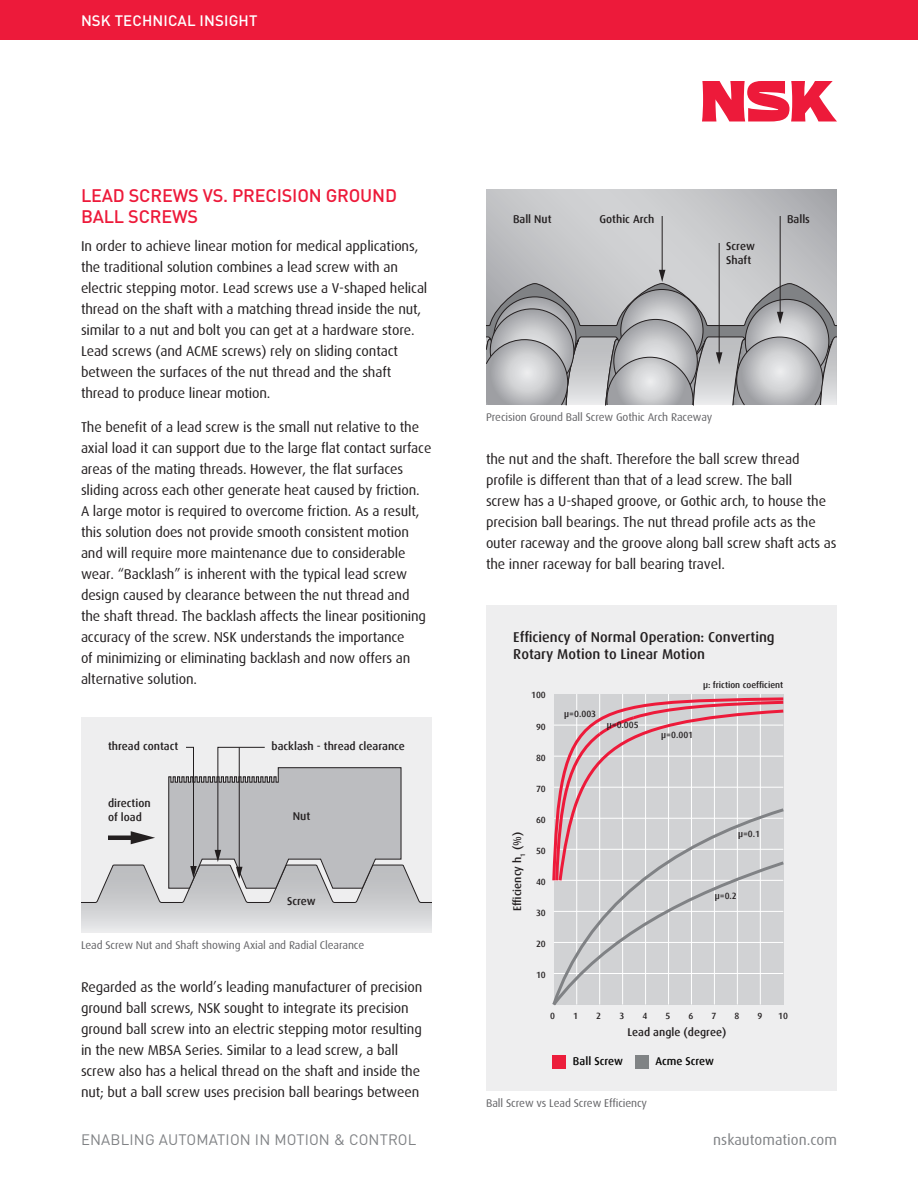
<style>
.page{position:relative;width:918px;height:1188px;background:#fff}
.page>*{position:absolute;margin:0;border:0;box-sizing:border-box;transform-origin:0 0}
.BODY_HEADING_1{font:500 18px/21px "DIN";letter-spacing:-.01em;color:#ed1a3a}
.t1{font:15px "DINOT";letter-spacing:.01em;color:#808285}
.t2{font:500 15px "DIN";letter-spacing:.01em;color:#fff}
.t3{font:15px "Dax";color:#808285}
.BODY{font:14.25px/21px "Dax";letter-spacing:-.01em;color:#231f20}
.t4{font:500 14.25px/17.1px "Dax";color:#231f20}
.t5{font:500 11.25px/13.5px "Dax";color:#231f20}
.t6{font:11.25px "Dax";letter-spacing:-.01em;color:#636366}
.t7{font:500 11.25px "Dax";color:#050504}
.t8{font:500 9px "Dax";color:#231f20}
</style>
<div class="page">
<svg style="left:702px;top:81px;width:135px;height:40px"></svg>
<div style="left:0;top:0;width:918px;height:40px;background:#ed1a3a"></div>
<div style="left:81px;top:717px;width:351px;height:216px;background:#eeeeef"></div>
<svg style="left:81px;top:747px;width:351px;height:179px"></svg>
<svg style="left:621px;top:289px;width:82px;height:83px"></svg>
<svg style="left:614px;top:319px;width:83px;height:84px"></svg>
<svg style="left:490px;top:309px;width:84px;height:83px"></svg>
<svg style="left:486px;top:189px;width:351px;height:81px;background:#c4c5c7"></svg>
<svg style="left:745px;top:299px;width:84px;height:84px"></svg>
<hr style="left:719px;top:243px;width:1px;height:112px;background:#231f20">
<svg style="left:486px;top:336px;width:351px;height:69px;background:#b8b9bb"></svg>
<hr style="left:662px;top:216px;width:1px;height:56px;background:#231f20">
<hr style="left:780px;top:216px;width:1px;height:98px;background:#231f20">
<svg style="left:486px;top:270px;width:351px;height:56px;background:#b0b1b4"></svg>
<div style="left:486px;top:605px;width:351px;height:486px;background:#eeeeef"></div>
<hr style="left:576px;top:694px;width:1px;height:311px;background:#fff">
<hr style="left:599px;top:694px;width:1px;height:311px;background:#fff">
<hr style="left:622px;top:694px;width:1px;height:311px;background:#fff">
<hr style="left:645px;top:694px;width:1px;height:311px;background:#fff">
<hr style="left:668px;top:694px;width:1px;height:311px;background:#fff">
<hr style="left:691px;top:694px;width:1px;height:311px;background:#fff">
<hr style="left:714px;top:694px;width:1px;height:311px;background:#fff">
<hr style="left:737px;top:694px;width:1px;height:311px;background:#fff">
<hr style="left:760px;top:694px;width:1px;height:311px;background:#fff">
<svg style="left:552px;top:699px;width:232px;height:307px;background:#d3cbce"></svg>
<div style="left:636px;top:1055px;width:13px;height:13px;background:#808385"></div>
<div style="left:552px;top:1055px;width:14px;height:13px;background:#ec1d3b"></div>
<p class="t2" style="left:81px;top:11px;width:178px">NSK TECHNICAL INSIGHT</p>
<p class="BODY_HEADING_1" style="left:81px;top:184px;width:318px">LEAD SCREWS VS. PRECISION GROUND<br>BALL SCREWS</p>
<p class="BODY" style="left:81px;top:235px;width:348px">In order to achieve linear motion for medical applications, the traditional solution combines a lead screw with an electric stepping motor. Lead screws use a V-shaped helical thread on the shaft with a matching thread inside the nut, similar to a nut and bolt you can get at a hardware store.<br>Lead screws (and ACME screws) rely on sliding contact between the surfaces of the nut thread and the shaft thread to produce linear motion.</p>
<p class="BODY" style="left:81px;top:417px;width:352px">The benefit of a lead screw is the small nut relative to the axial load it can support due to the large flat contact surface areas of the mating threads. However, the flat surfaces sliding across each other generate heat caused by friction.<br>A large motor is required to overcome friction. As a result, this solution does not provide smooth consistent motion and will require more maintenance due to considerable wear. “Backlash” is inherent with the typical lead screw design caused by clearance between the nut thread and the shaft thread. The backlash affects the linear positioning accuracy of the screw. NSK understands the importance<br>of minimizing or eliminating backlash and now offers an alternative solution.</p>
<p class="t5" style="left:108px;top:740px;width:72px">thread contact</p>
<p class="t5" style="left:272px;top:740px;width:135px">backlash - thread clearance</p>
<p class="t5" style="left:108px;top:797px;width:44px">direction of load</p>
<p class="t5" style="left:293px;top:810px;width:19px">Nut</p>
<p class="t5" style="left:287px;top:895px;width:30px">Screw</p>
<p class="t6" style="left:81px;top:939px;width:285px">Lead Screw Nut and Shaft showing Axial and Radial Clearance</p>
<p class="BODY" style="left:81px;top:976px;width:343px">Regarded as the world’s leading manufacturer of precision ground ball screws, NSK sought to integrate its precision ground ball screw into an electric stepping motor resulting in the new MBSA Series. Similar to a lead screw, a ball screw also has a helical thread on the shaft and inside the nut; but a ball screw uses precision ball bearings between</p>
<p class="t5" style="left:513px;top:213px;width:40px">Ball Nut</p>
<p class="t5" style="left:599px;top:213px;width:57px">Gothic Arch</p>
<p class="t5" style="left:726px;top:240px;width:30px">Screw<br>Shaft</p>
<p class="t5" style="left:787px;top:213px;width:24px">Balls</p>
<p class="t6" style="left:486px;top:411px;width:228px">Precision Ground Ball Screw Gothic Arch Raceway</p>
<p class="BODY" style="left:486px;top:449px;width:352px">the nut and the shaft. Therefore the ball screw thread profile is different than that of a lead screw. The ball<br>screw has a U-shaped groove, or Gothic arch, to house the precision ball bearings. The nut thread profile acts as the outer raceway and the groove along ball screw shaft acts as the inner raceway for ball bearing travel.</p>
<p class="t4" style="left:513px;top:628px;width:263px">Efficiency of Normal Operation: Converting<br>Rotary Motion to Linear Motion</p>
<p class="t8" style="left:703px;top:679px;width:82px">µ: friction coefficient</p>
<p class="t8" style="left:531px;top:690px;width:16px">100</p>
<p class="t8" style="left:536px;top:721px;width:11px">90</p>
<p class="t8" style="left:536px;top:752px;width:11px">80</p>
<p class="t8" style="left:536px;top:783px;width:11px">70</p>
<p class="t5" style="left:511px;top:911px;width:81px;rotate:-90deg">Efficiency h<sub>1</sub> (%)</p>
<p class="t8" style="left:536px;top:814px;width:11px">60</p>
<p class="t8" style="left:536px;top:845px;width:11px">50</p>
<p class="t8" style="left:536px;top:876px;width:11px">40</p>
<p class="t8" style="left:536px;top:907px;width:11px">30</p>
<p class="t8" style="left:536px;top:938px;width:11px">20</p>
<p class="t8" style="left:536px;top:969px;width:11px">10</p>
<p class="t8" style="left:564px;top:709px;width:33px">µ=0.003</p>
<p class="t8" style="left:607px;top:720px;width:33px">µ=0.005</p>
<p class="t8" style="left:661px;top:730px;width:33px">µ=0.001</p>
<p class="t8" style="left:738px;top:828px;width:24px">µ=0.1</p>
<p class="t8" style="left:715px;top:891px;width:24px">µ=0.2</p>
<p class="t8" style="left:550px;top:1010px;width:6px">0</p>
<p class="t8" style="left:573px;top:1010px;width:6px">1</p>
<p class="t8" style="left:596px;top:1010px;width:6px">2</p>
<p class="t8" style="left:619px;top:1010px;width:6px">3</p>
<p class="t8" style="left:642px;top:1010px;width:6px">4</p>
<p class="t8" style="left:665px;top:1010px;width:6px">5</p>
<p class="t8" style="left:688px;top:1010px;width:6px">6</p>
<p class="t8" style="left:711px;top:1010px;width:6px">7</p>
<p class="t8" style="left:734px;top:1010px;width:6px">8</p>
<p class="t8" style="left:758px;top:1010px;width:6px">9</p>
<p class="t8" style="left:778px;top:1010px;width:11px">10</p>
<p class="t5" style="left:627px;top:1025px;width:100px">Lead angle (degree)</p>
<p class="t7" style="left:573px;top:1055px;width:51px">Ball Screw</p>
<p class="t7" style="left:655px;top:1055px;width:60px">Acme Screw</p>
<p class="t6" style="left:486px;top:1097px;width:162px">Ball Screw vs Lead Screw Efficiency</p>
<p class="t1" style="left:81px;top:1131px;width:337px">ENABLING AUTOMATION IN MOTION &amp; CONTROL</p>
<p class="t3" style="left:713px;top:1132px;width:125px">nskautomation.com</p>
</div>
